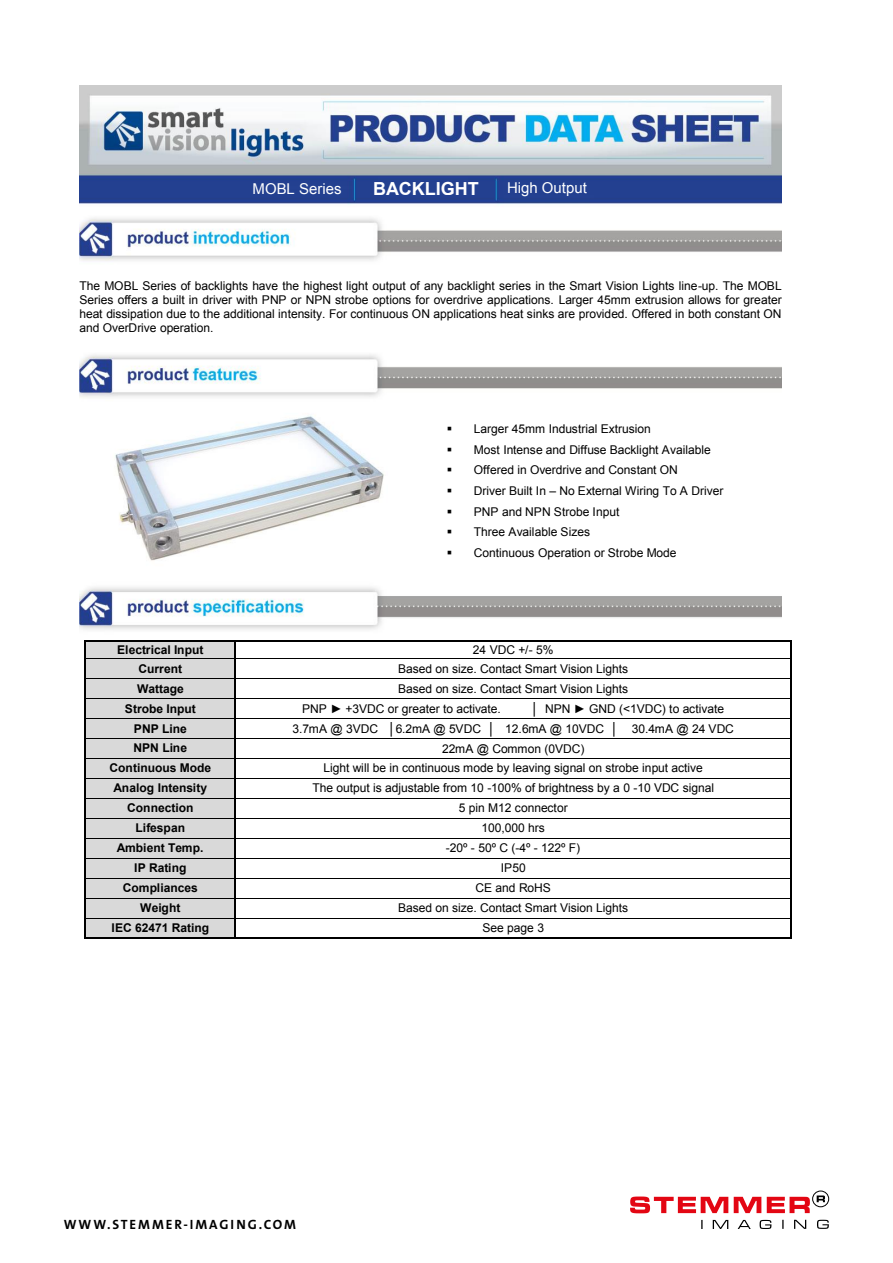
<style>
.page{position:relative;width:893px;height:1263px;background:#fff}
.page>*{position:absolute;margin:0;border:0;box-sizing:border-box;transform-origin:0 0}
.t1{font:700 18px "Arial";color:#fff}
.t2{font:15px "Arial";color:#fff}
.t3{font:13.5px "The Sans LP7 Bld";letter-spacing:.145em;color:#000}
.t4{font:12px/13.8px "Arial";letter-spacing:-.005em;color:#000;text-align:justify}
.t5{font:700 12px "Arial";color:#000}
.t6{font:12px "Arial";letter-spacing:-.005em;color:#000}
.s1{font-style:inherit}
</style>
<div class="page">
<svg style="left:701px;top:1220px;width:128px;height:9px"></svg>
<svg style="left:630px;top:1196px;width:180px;height:17px"></svg>
<svg style="left:817px;top:1195px;width:8px;height:7px"></svg>
<div style="left:812px;top:1191px;width:17px;height:16px;border:1px solid #000;border-radius:50%"></div>
<img style="left:115px;top:415px;width:269px;height:146px">
<img style="left:79px;top:85px;width:702px;height:176px">
<img style="left:79px;top:354px;width:702px;height:44px">
<img style="left:79px;top:587px;width:702px;height:43px">
<div style="left:86px;top:641px;width:149px;height:17px;background:#d9d9d9"></div>
<hr style="left:86px;top:640px;width:149px;height:1px;background:#000">
<hr style="left:236px;top:640px;width:555px;height:1px;background:#000">
<div style="left:86px;top:659px;width:149px;height:19px;background:#d9d9d9"></div>
<hr style="left:86px;top:658px;width:149px;height:1px;background:#000">
<hr style="left:236px;top:658px;width:555px;height:1px;background:#000">
<div style="left:86px;top:679px;width:149px;height:19px;background:#d9d9d9"></div>
<hr style="left:86px;top:678px;width:149px;height:1px;background:#000">
<hr style="left:236px;top:678px;width:555px;height:1px;background:#000">
<div style="left:86px;top:699px;width:149px;height:19px;background:#d9d9d9"></div>
<hr style="left:86px;top:698px;width:149px;height:1px;background:#000">
<hr style="left:236px;top:698px;width:555px;height:1px;background:#000">
<div style="left:86px;top:719px;width:149px;height:19px;background:#d9d9d9"></div>
<hr style="left:86px;top:718px;width:149px;height:1px;background:#000">
<hr style="left:236px;top:718px;width:555px;height:1px;background:#000">
<div style="left:86px;top:739px;width:149px;height:19px;background:#d9d9d9"></div>
<hr style="left:86px;top:738px;width:149px;height:1px;background:#000">
<hr style="left:236px;top:738px;width:555px;height:1px;background:#000">
<div style="left:86px;top:759px;width:149px;height:19px;background:#d9d9d9"></div>
<hr style="left:86px;top:758px;width:149px;height:1px;background:#000">
<hr style="left:236px;top:758px;width:555px;height:1px;background:#000">
<div style="left:86px;top:779px;width:149px;height:19px;background:#d9d9d9"></div>
<hr style="left:86px;top:778px;width:149px;height:1px;background:#000">
<hr style="left:236px;top:778px;width:555px;height:1px;background:#000">
<div style="left:86px;top:799px;width:149px;height:19px;background:#d9d9d9"></div>
<hr style="left:86px;top:798px;width:149px;height:1px;background:#000">
<hr style="left:236px;top:798px;width:555px;height:1px;background:#000">
<div style="left:86px;top:819px;width:149px;height:19px;background:#d9d9d9"></div>
<hr style="left:86px;top:818px;width:149px;height:1px;background:#000">
<hr style="left:236px;top:818px;width:555px;height:1px;background:#000">
<div style="left:86px;top:839px;width:149px;height:19px;background:#d9d9d9"></div>
<hr style="left:86px;top:838px;width:149px;height:1px;background:#000">
<hr style="left:236px;top:838px;width:555px;height:1px;background:#000">
<div style="left:86px;top:858px;width:149px;height:20px;background:#d9d9d9"></div>
<hr style="left:86px;top:858px;width:149px;height:1px;background:#000">
<hr style="left:236px;top:858px;width:555px;height:1px;background:#000">
<div style="left:86px;top:878px;width:149px;height:20px;background:#d9d9d9"></div>
<hr style="left:86px;top:878px;width:149px;height:1px;background:#000">
<hr style="left:236px;top:878px;width:555px;height:1px;background:#000">
<div style="left:86px;top:898px;width:149px;height:20px;background:#d9d9d9"></div>
<hr style="left:86px;top:898px;width:149px;height:1px;background:#000">
<hr style="left:236px;top:898px;width:555px;height:1px;background:#000">
<div style="left:86px;top:918px;width:149px;height:20px;background:#d9d9d9"></div>
<hr style="left:86px;top:918px;width:149px;height:1px;background:#000">
<hr style="left:236px;top:918px;width:555px;height:1px;background:#000">
<svg style="left:85px;top:640px;width:1px;height:299px"></svg>
<hr style="left:86px;top:938px;width:149px;height:1px;background:#000">
<svg style="left:235px;top:640px;width:1px;height:299px"></svg>
<hr style="left:236px;top:938px;width:555px;height:1px;background:#000">
<svg style="left:791px;top:640px;width:1px;height:299px"></svg>
<p class="t2" style="left:253px;top:179px;width:90px">MOBL Series</p>
<h1 class="t1" style="left:373px;top:177px;width:107px">BACKLIGHT</h1>
<p class="t2" style="left:507px;top:178px;width:81px">High Output</p>
<p class="t4" style="left:79px;top:279px;width:704px">The MOBL Series of backlights have the highest light output of any backlight series in the Smart Vision Lights line-up. The MOBL Series offers a built in driver with PNP or NPN strobe options for overdrive applications. Larger 45mm extrusion allows for greater heat dissipation due to the additional intensity. For continuous ON applications heat sinks are provided. Offered in both constant ON and OverDrive operation.</p>
<p class="t4" style="left:447px;top:422px;width:206px">▪ Larger 45mm Industrial Extrusion</p>
<p class="t4" style="left:447px;top:443px;width:266px">▪ Most Intense and Diffuse Backlight Available</p>
<p class="t4" style="left:447px;top:463px;width:233px">▪ Offered in Overdrive and Constant ON</p>
<p class="t4" style="left:447px;top:484px;width:278px">▪ Driver Built In <span class="s1">–</span> No External Wiring To A Driver</p>
<p class="t4" style="left:447px;top:505px;width:174px">▪ PNP and NPN Strobe Input</p>
<p class="t4" style="left:447px;top:525px;width:145px">▪ Three Available Sizes</p>
<p class="t4" style="left:447px;top:546px;width:231px">▪ Continuous Operation or Strobe Mode</p>
<p class="t5" style="left:117px;top:641px;width:88px">Electrical Input</p>
<p class="t4" style="left:473px;top:643px;width:82px">24 VDC +/- 5%</p>
<p class="t5" style="left:139px;top:660px;width:45px">Current</p>
<p class="t4" style="left:398px;top:662px;width:232px">Based on size. Contact Smart Vision Lights</p>
<p class="t5" style="left:137px;top:680px;width:48px">Wattage</p>
<p class="t4" style="left:398px;top:682px;width:232px">Based on size. Contact Smart Vision Lights</p>
<p class="t5" style="left:125px;top:700px;width:72px">Strobe Input</p>
<p class="t6" style="left:302px;top:701px;width:200px">PNP ► +3VDC or greater to activate.</p>
<p class="t6" style="left:531px;top:701px;width:195px">│ NPN ► GND (&lt;1VDC) to activate</p>
<p class="t5" style="left:134px;top:720px;width:54px">PNP Line</p>
<p class="t6" style="left:292px;top:721px;width:443px">3.7mA @ 3VDC │6.2mA @ 5VDC │ 12.6mA @ 10VDC │ <span class="s1">30.4mA @ 24 VDC</span></p>
<p class="t5" style="left:134px;top:740px;width:55px">NPN Line</p>
<p class="t4" style="left:442px;top:741px;width:144px">22mA @ Common (0VDC)</p>
<p class="t5" style="left:110px;top:760px;width:103px">Continuous Mode</p>
<p class="t4" style="left:323px;top:761px;width:381px">Light will be in continuous mode by leaving signal on strobe input active</p>
<p class="t5" style="left:114px;top:780px;width:95px">Analog Intensity</p>
<p class="t4" style="left:312px;top:781px;width:403px">The output is adjustable from 10 -100% of brightness by a 0 -10 VDC signal</p>
<p class="t5" style="left:127px;top:800px;width:68px">Connection</p>
<p class="t4" style="left:459px;top:801px;width:110px">5 pin M12 connector</p>
<p class="t5" style="left:136px;top:820px;width:51px">Lifespan</p>
<p class="t4" style="left:481px;top:821px;width:65px">100,000 hrs</p>
<p class="t5" style="left:117px;top:840px;width:88px">Ambient Temp.</p>
<p class="t4" style="left:446px;top:841px;width:136px">-20º - 50º C (-4º - 122º F)</p>
<p class="t5" style="left:134px;top:860px;width:54px">IP Rating</p>
<p class="t4" style="left:501px;top:861px;width:26px">IP50</p>
<p class="t5" style="left:123px;top:880px;width:76px">Compliances</p>
<p class="t4" style="left:475px;top:881px;width:77px">CE and RoHS</p>
<p class="t5" style="left:140px;top:900px;width:42px">Weight</p>
<p class="t4" style="left:398px;top:901px;width:232px">Based on size. Contact Smart Vision Lights</p>
<p class="t5" style="left:112px;top:920px;width:99px">IEC 62471 Rating</p>
<p class="t4" style="left:482px;top:921px;width:63px">See page 3</p>
<p class="t3" style="left:64px;top:1215px;width:234px">WWW.STEMMER-IMAGING.COM</p>
</div>
